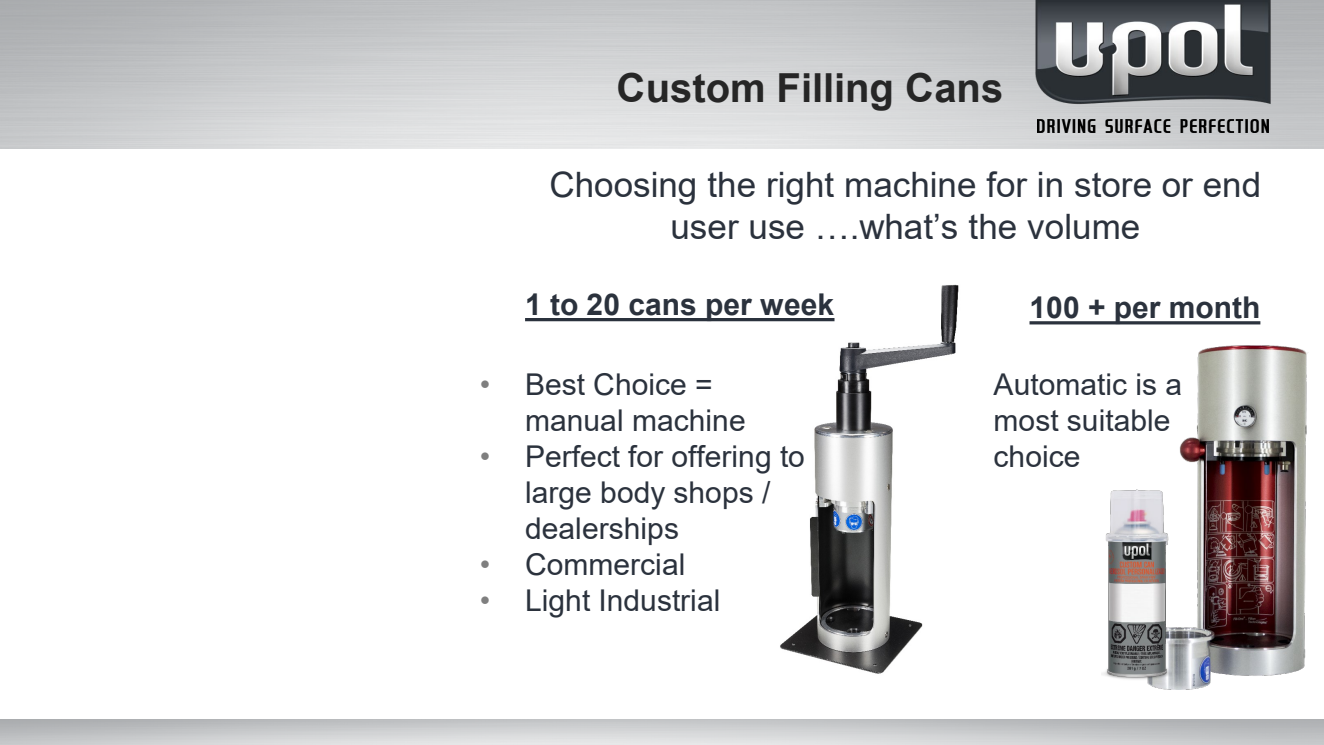
<style>
.page{position:relative;width:1324px;height:745px;background:#fff}
.page>*{position:absolute;margin:0;border:0;box-sizing:border-box;transform-origin:0 0}
.t1{font:700 40px "Arial";color:#262626}
.t2{font:35px/42px "Arial";color:#2b323d;text-align:center}
.t3{font:30px/36px "Arial";color:#2b323d}
.t4{font:700 30px "Arial";color:#2b323d}
.s1{color:#7f7f7f}
</style>
<div class="page">
<img style="left:0;top:0;width:1323px;height:148px">
<img style="left:992px;top:0;width:324px;height:113px">
<img style="left:1037px;top:120px;width:231px;height:12px">
<img style="left:1152px;top:345px;width:155px;height:344px">
<img style="left:773px;top:284px;width:186px;height:390px">
<svg style="left:525px;top:318px;width:309px;height:3px"></svg>
<svg style="left:1029px;top:321px;width:231px;height:3px"></svg>
<img style="left:1102px;top:485px;width:69px;height:201px">
<h1 class="t1" style="left:616px;top:60px;width:388px">Custom Filling Cans</h1>
<p class="t2" style="left:549px;top:164px;width:713px">Choosing the right machine for in store or end user use ….what’s the volume</p>
<p class="t4" style="left:525px;top:283px;width:311px">1 to 20 cans per week</p>
<p class="t3" style="left:525px;top:366px;width:222px;text-indent:-45px"><span class="s1">•</span> Best Choice = manual machine</p>
<p class="t3" style="left:525px;top:438px;width:281px;text-indent:-45px"><span class="s1">•</span> Perfect for offering to large body shops / dealerships</p>
<p class="t3" style="left:480px;top:546px;width:207px"><span class="s1">•</span> Commercial</p>
<p class="t3" style="left:480px;top:582px;width:242px"><span class="s1">•</span> Light Industrial</p>
<p class="t4" style="left:1029px;top:286px;width:232px">100 + per month</p>
<p class="t3" style="left:993px;top:366px;width:190px">Automatic is a most suitable</p>
<p class="t3" style="left:993px;top:438px;width:88px">choice</p>
</div>
